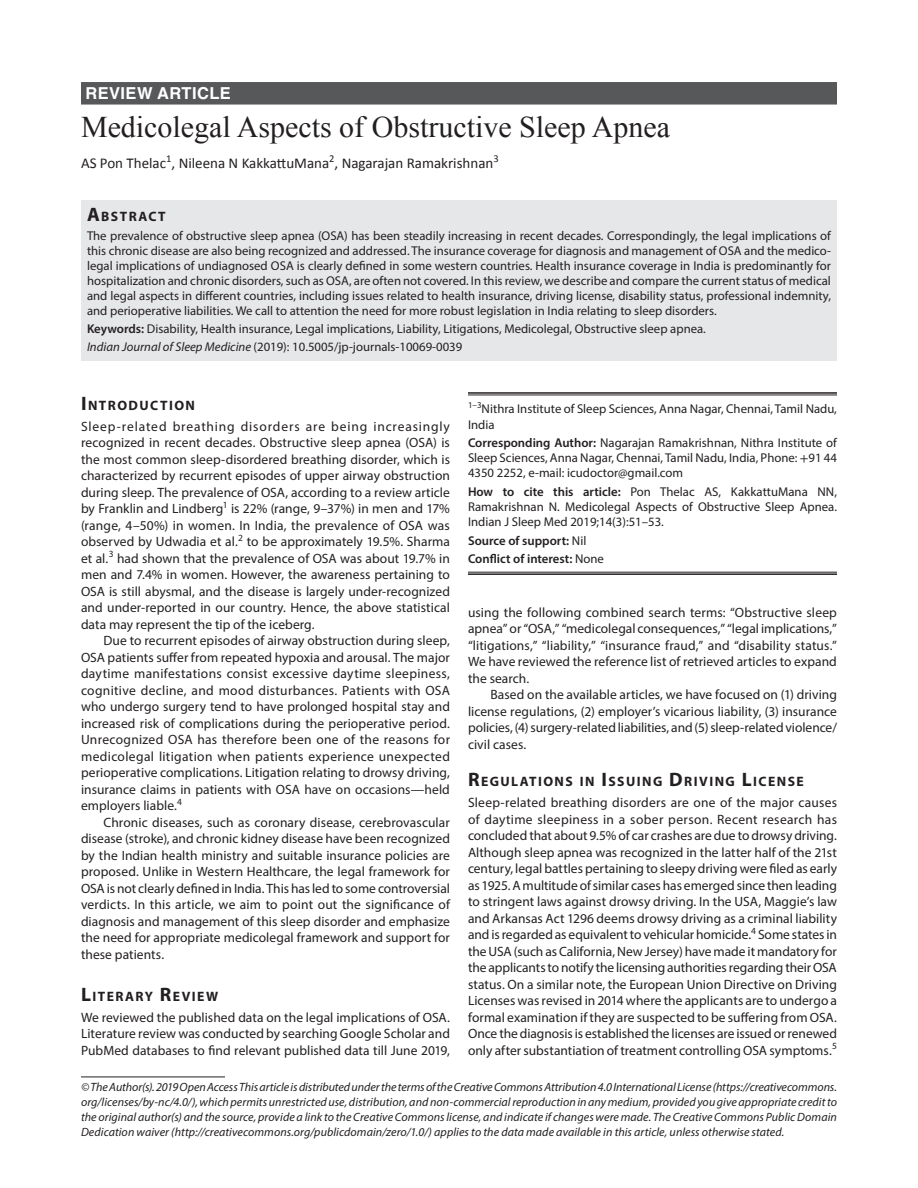
<style>
.page{position:relative;width:918px;height:1188px;background:#fff}
.page>*{position:absolute;margin:0;border:0;box-sizing:border-box;transform-origin:0 0}
.AT{font:30px "Times New Roman";color:#231f20}
.IJSM-ART{font:700 16.5px "Helvetica LT Std";letter-spacing:.025em;color:#fff}
.AU{font:15px "Calibri";color:#231f20}
.AB{font:700 13.65px "Myriad Pro";letter-spacing:.105em;color:#231f20}
.Para-first{font:13.5px/16.5px "Myriad Pro";letter-spacing:.005em;color:#231f20;text-align:justify}
.Para{font:13.5px/16.5px "Myriad Pro";color:#231f20;text-align:justify}
.AB-Para-first{font:12.75px/15px "Myriad Pro";color:#231f20;text-align:justify}
.Cor-Para{font:12.75px/15.3px "Myriad Pro";color:#231f20;text-align:justify}
.KW{font:12.75px "Myriad Pro";color:#231f20}
.AF-first{font:12.75px/15.3px "Myriad Pro";color:#231f20}
.JT_DOI{font:12.75px "Myriad Pro";color:#231f20}
.Aff-foot-last{font:600 12.75px "Myriad Pro";color:#231f20}
.Aff-foot{font:600 12.75px "Myriad Pro";color:#231f20}
.Footnote_Text{font:italic 12px/15px "Myriad Pro";letter-spacing:.005em;color:#231f20;text-align:justify}
.s1{font-size:19.5px}
.s2{font-weight:600}
.s3{font-style:italic}
.s4{font-family:"STIX"}
.s5{font-weight:400}
</style>
<div class="page">
<div style="left:81px;top:82px;width:756px;height:23px;background:#57585a"></div>
<div style="left:81px;top:200px;width:756px;height:26px;background:#e6e7e9"></div>
<div style="left:81px;top:225px;width:756px;height:99px;background:#e6e7e9"></div>
<div style="left:81px;top:318px;width:756px;height:24px;background:#e6e7e9"></div>
<div style="left:81px;top:336px;width:756px;height:24px;background:#e6e7e9"></div>
<hr style="left:468px;top:392px;width:369px;height:2px;background:#231f20">
<hr style="left:468px;top:395px;width:369px;height:1px;background:#231f20">
<hr style="left:468px;top:572px;width:369px;height:1px;background:#231f20">
<hr style="left:468px;top:573px;width:369px;height:2px;background:#231f20">
<hr style="left:81px;top:1077px;width:144px;height:1px;background:#231f20">
<p class="IJSM-ART" style="left:86px;top:83px;width:147px">REVIEW ARTICLE</p>
<p class="AT" style="left:81px;top:107px;width:591px">Medicolegal Aspects of Obstructive Sleep Apnea</p>
<p class="AU" style="left:81px;top:154px;width:419px">AS Pon Thelac<sup>1</sup>, Nileena N KakkattuMana<sup>2</sup>, Nagarajan Ramakrishnan<sup>3</sup></p>
<p class="AB" style="left:87px;top:207px;width:80px"><span class="s1">A</span>BSTRACT</p>
<p class="AB-Para-first" style="left:87px;top:228px;width:746px">The prevalence of obstructive sleep apnea (OSA) has been steadily increasing in recent decades. Correspondingly, the legal implications of this chronic disease are also being recognized and addressed. The insurance coverage for diagnosis and management of OSA and the medico&shy;legal implications of undiagnosed OSA is clearly defined in some western countries. Health insurance coverage in India is predominantly for hospitalization and chronic disorders, such as OSA, are often not covered. In this review, we describe and compare the current status of medical and legal aspects in different countries, including issues related to health insurance, driving license, disability status, professional indemnity, and perioperative liabilities. We call to attention the need for more robust legislation in India relating to sleep disorders.</p>
<p class="KW" style="left:87px;top:321px;width:620px"><span class="s2">Keywords:</span> Disability, Health insurance, Legal implications, Liability, Litigations, Medicolegal, Obstructive sleep apnea.</p>
<p class="JT_DOI" style="left:87px;top:339px;width:377px"><span class="s3">Indian Journal of Sleep Medicine</span> (2019): 10.5005/jp-journals-10069-0039</p>
<h1 class="AB" style="left:81px;top:396px;width:116px"><span class="s1">I</span>NTRODUCTION</h1>
<p class="Para-first" style="left:81px;top:418px;width:371px">Sleep-related breathing disorders are being increasingly recognized in recent decades. Obstructive sleep apnea (OSA) is the most common sleep-disordered breathing disorder, which is characterized by recurrent episodes of upper airway obstruction during sleep. The prevalence of OSA, according to a review article by Franklin and Lindberg<sup>1</sup> is 22% (range, 9–37%) in men and 17% (range, 4–50%) in women. In India, the prevalence of OSA was observed by Udwadia et al.<sup>2</sup> to be approximately 19.5%. Sharma et al.<sup>3</sup> had shown that the prevalence of OSA was about 19.7% in men and 7.4% in women. However, the awareness pertaining to OSA is still abysmal, and the disease is largely under-recognized and under-reported in our country. Hence, the above statistical data may represent the tip of the iceberg.</p>
<p class="Para" style="left:81px;top:632px;width:371px;text-indent:22px">Due to recurrent episodes of airway obstruction during sleep, OSA patients suffer from repeated hypoxia and arousal. The major daytime manifestations consist excessive daytime sleepiness, cognitive decline, and mood disturbances. Patients with OSA who undergo surgery tend to have prolonged hospital stay and increased risk of complications during the perioperative period.<br>Unrecognized OSA has therefore been one of the reasons for medicolegal litigation when patients experience unexpected perioperative complications. Litigation relating to drowsy driving, insurance claims in patients with OSA have on occasions—held employers liable.<sup>4</sup></p>
<p class="Para" style="left:81px;top:814px;width:371px;text-indent:22px">Chronic diseases, such as coronary disease, cerebrovascular disease (stroke), and chronic kidney disease have been recognized by the Indian health ministry and suitable insurance policies are proposed. Unlike in Western Healthcare, the legal framework for OSA is not clearly defined in India. This has led to some controversial verdicts. In this article, we aim to point out the significance of diagnosis and management of this sleep disorder and emphasize the need for appropriate medicolegal framework and support for these patients.</p>
<h1 class="AB" style="left:81px;top:987px;width:139px"><span class="s1">L</span>ITERARY <span class="s1">R</span>EVIEW</h1>
<p class="Para-first" style="left:81px;top:1009px;width:371px">We reviewed the published data on the legal implications of OSA.<br>Literature review was conducted by searching Google Scholar and PubMed databases to find relevant published data till June 2019,</p>
<p class="AF-first" style="left:468px;top:401px;width:370px"><sup>1–3</sup>Nithra Institute of Sleep Sciences, Anna Nagar, Chennai, Tamil Nadu,<br>India</p>
<p class="Cor-Para" style="left:468px;top:435px;width:371px"><span class="s2">Corresponding Author:</span> Nagarajan Ramakrishnan, Nithra Institute of Sleep Sciences, Anna Nagar, Chennai, Tamil Nadu, India, Phone: <span class="s4">+</span>91 44<br>4350 2252, e-mail: icudoctor@gmail.com</p>
<p class="Cor-Para" style="left:468px;top:484px;width:371px"><span class="s2">How to cite this article:</span> Pon Thelac AS, KakkattuMana NN, Ramakrishnan N. Medicolegal Aspects of Obstructive Sleep Apnea.<br>Indian J Sleep Med 2019;14(3):51–53.</p>
<p class="Aff-foot" style="left:468px;top:532px;width:120px">Source of support: <span class="s5">Nil</span></p>
<p class="Aff-foot-last" style="left:468px;top:551px;width:137px">Conflict of interest: <span class="s5">None</span></p>
<p class="Para-first" style="left:468px;top:604px;width:371px">using the following combined search terms: “Obstructive sleep apnea” or “OSA,” “medicolegal consequences,” “legal implications,” “litigations,” “liability,” “insurance fraud,” and “disability status.” We have reviewed the reference list of retrieved articles to expand the search.</p>
<p class="Para" style="left:468px;top:686px;width:371px;text-indent:22px">Based on the available articles, we have focused on (1) driving license regulations, (2) employer’s vicarious liability, (3) insurance policies, (4) surgery-related liabilities, and (5) sleep-related violence/ civil cases.</p>
<h1 class="AB" style="left:468px;top:773px;width:337px"><span class="s1">R</span>EGULATIONS IN <span class="s1">I</span>SSUING <span class="s1">D</span>RIVING <span class="s1">L</span>ICENSE</h1>
<p class="Para-first" style="left:468px;top:794px;width:371px">Sleep-related breathing disorders are one of the major causes of daytime sleepiness in a sober person. Recent research has concluded that about 9.5% of car crashes are due to drowsy driving.<br>Although sleep apnea was recognized in the latter half of the 21st century, legal battles pertaining to sleepy driving were filed as early as 1925. A multitude of similar cases has emerged since then leading to stringent laws against drowsy driving. In the USA, Maggie’s law and Arkansas Act 1296 deems drowsy driving as a criminal liability and is regarded as equivalent to vehicular homicide.<sup>4</sup> Some states in the USA (such as California, New Jersey) have made it mandatory for the applicants to notify the licensing authorities regarding their OSA status. On a similar note, the European Union Directive on Driving Licenses was revised in 2014 where the applicants are to undergo a formal examination if they are suspected to be suffering from OSA.<br>Once the diagnosis is established the licenses are issued or renewed only after substantiation of treatment controlling OSA symptoms.<sup>5</sup></p>
<p class="Footnote_Text" style="left:81px;top:1079px;width:758px">© The Author(s). 2019 Open Access This article is distributed under the terms of the Creative Commons Attribution 4.0 International License (https://creativecommons. org/licenses/by-nc/4.0/), which permits unrestricted use, distribution, and non-commercial reproduction in any medium, provided you give appropriate credit to the original author(s) and the source, provide a link to the Creative Commons license, and indicate if changes were made. The Creative Commons Public Domain Dedication waiver (http://creativecommons.org/publicdomain/zero/1.0/) applies to the data made available in this article, unless otherwise stated.</p>
</div>
